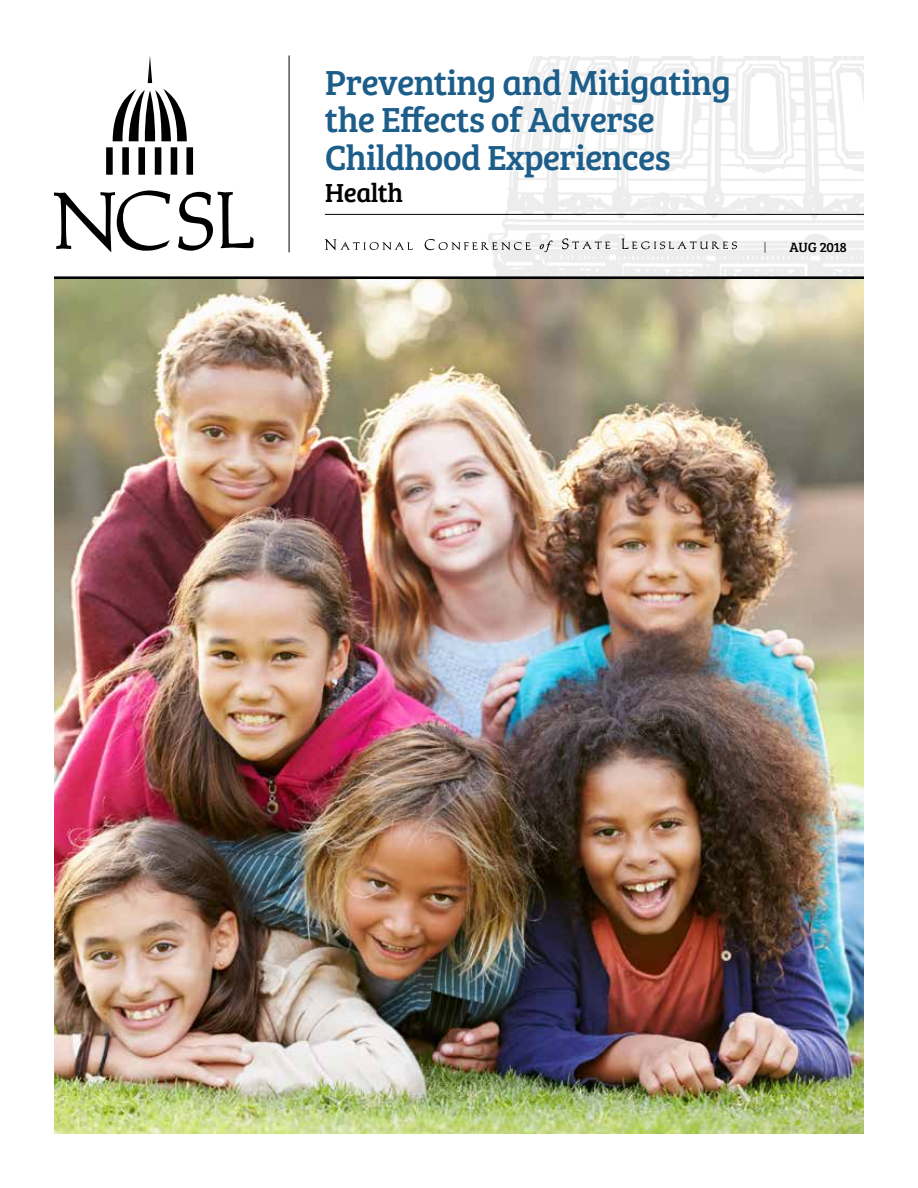
<style>
.page{position:relative;width:918px;height:1188px;background:#fff}
.page>*{position:absolute;margin:0;border:0;box-sizing:border-box;transform-origin:0 0}
.t1{font:36px/37.5px "Bree Serif";letter-spacing:-.02em;color:#1c5d89}
.t2{font:27px "Bree Serif";letter-spacing:-.02em;color:#000}
.t3{font:13.95px "Bree Serif";letter-spacing:-.01em;color:#000}
.t4{font:13.95px "Michelangelo BQ";color:#000}
</style>
<div class="page">
<img style="left:384px;top:56px;width:480px;height:221px">
<svg style="left:54px;top:191px;width:116px;height:61px"></svg>
<svg style="left:178px;top:192px;width:76px;height:59px"></svg>
<svg style="left:148px;top:56px;width:4px;height:27px"></svg>
<svg style="left:113px;top:89px;width:74px;height:52px"></svg>
<div style="left:171px;top:147px;width:6px;height:28px;background:#000"></div>
<div style="left:186px;top:147px;width:7px;height:28px;background:#000"></div>
<div style="left:155px;top:147px;width:6px;height:28px;background:#000"></div>
<div style="left:138px;top:147px;width:7px;height:28px;background:#000"></div>
<div style="left:122px;top:147px;width:7px;height:28px;background:#000"></div>
<div style="left:106px;top:147px;width:7px;height:28px;background:#000"></div>
<hr style="left:325px;top:214px;width:539px;height:1px;background:#000">
<hr style="left:289px;top:56px;width:1px;height:196px;background:#000">
<svg style="left:325px;top:239px;width:88px;height:12px"></svg>
<svg style="left:425px;top:239px;width:106px;height:11px"></svg>
<svg style="left:540px;top:240px;width:13px;height:12px"></svg>
<svg style="left:562px;top:238px;width:48px;height:12px"></svg>
<svg style="left:622px;top:239px;width:115px;height:11px"></svg>
<hr style="left:54px;top:277px;width:810px;height:3px;background:#000">
<img style="left:54px;top:280px;width:810px;height:854px">
<p class="t1" style="left:325px;top:62px;width:408px">Preventing and Mitigating the Effects of Adverse<br>Childhood Experiences</p>
<p class="t2" style="left:325px;top:173px;width:80px">Health</p>
<p class="t4" style="left:764px;top:240px;width:4px">|</p>
<p class="t3" style="left:789px;top:237px;width:59px">AUG 2018</p>
</div>
